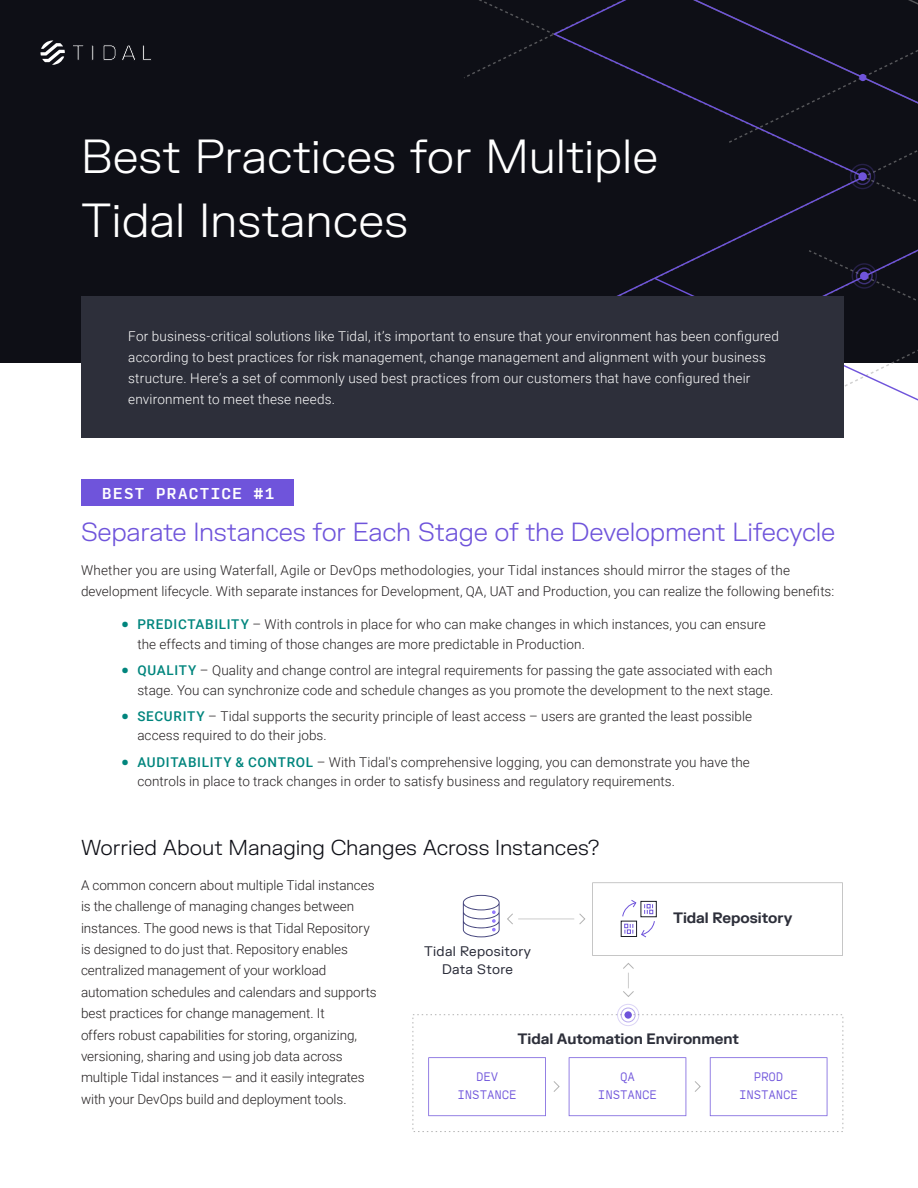
<style>
.page{position:relative;width:918px;height:1188px;background:#fff}
.page>*{position:absolute;margin:0;border:0;box-sizing:border-box;transform-origin:0 0}
.Headline{font:300 46.5px/64.5px "FK Grotesk";color:#fff}
.Best_Practice_-_Head{font:300 25.5px "FK Grotesk";letter-spacing:-.01em;color:#6f54db}
.H3-section_subhead{font:300 21px "FK Grotesk";letter-spacing:-.005em;color:#0e0f16}
.Best_Practice_-_Head-2{font:500 15px "Input Mono";letter-spacing:.09em;color:#fff}
.t1{font:700 14.7px "FK Grotesk";color:#2d2f3a}
.body{font:300 13.5px/21.3px "Roboto";color:#231f20}
.body_-_indented_list{font:300 13.5px/19.5px "Roboto";letter-spacing:.005em;color:#231f20}
.body-2{font:300 13.5px/21px "Roboto";letter-spacing:.015em;color:#fff}
.t2{font:13.2px/17.7px "FK Grotesk";letter-spacing:.025em;color:#282a37;text-align:center}
.t3{font:300 11.7px/17.2px "Input Mono";letter-spacing:-.01em;color:#6f54db;text-align:center}
.s1{font-family:"FK Grotesk";font-size:18px;color:#00857d}
.s2{font-weight:500;color:#00857d}
</style>
<div class="page">
<div style="left:0;top:0;width:918px;height:363px;background:#0e0f16"></div>
<svg style="left:582px;top:0;width:336px;height:277px"></svg>
<div style="left:859px;top:74px;width:7px;height:7px;background:#6f54db;border-radius:50%"></div>
<div style="left:858px;top:172px;width:9px;height:9px;background:#6f54db;border-radius:50%"></div>
<div style="left:850px;top:164px;width:25px;height:25px;border:1px solid #6f54db;border-radius:50%"></div>
<div style="left:854px;top:168px;width:17px;height:17px;border:1px solid #6f54db;border-radius:50%"></div>
<div style="left:860px;top:272px;width:9px;height:8px;background:#6f54db;border-radius:50%"></div>
<div style="left:852px;top:263px;width:25px;height:26px;border:1px solid #6f54db;border-radius:50%"></div>
<div style="left:856px;top:267px;width:17px;height:17px;border:1px solid #6f54db;border-radius:50%"></div>
<svg style="left:616px;top:277px;width:302px;height:124px"></svg>
<svg style="left:40px;top:40px;width:25px;height:25px"></svg>
<svg style="left:73px;top:45px;width:11px;height:15px"></svg>
<svg style="left:92px;top:45px;width:2px;height:15px"></svg>
<svg style="left:143px;top:45px;width:8px;height:16px"></svg>
<svg style="left:103px;top:45px;width:33px;height:16px"></svg>
<div style="left:81px;top:479px;width:213px;height:27px;background:#6f54db"></div>
<div style="left:413px;top:1014px;width:430px;height:118px;border:1px dashed #b3b3b3"></div>
<svg style="left:710px;top:1057px;width:117px;height:59px"></svg>
<div style="left:625px;top:1011px;width:7px;height:8px;background:#6f54db;border-radius:50%"></div>
<div style="left:617px;top:1004px;width:22px;height:22px;border:1px solid #6f54db;border-radius:50%"></div>
<div style="left:621px;top:1008px;width:15px;height:14px;border:1px solid #6f54db;border-radius:50%"></div>
<svg style="left:569px;top:1057px;width:117px;height:59px"></svg>
<svg style="left:428px;top:1057px;width:118px;height:59px"></svg>
<svg style="left:463px;top:895px;width:37px;height:42px"></svg>
<svg style="left:592px;top:882px;width:251px;height:74px"></svg>
<hr style="left:518px;top:919px;width:56px;height:1px;background:#ccc">
<svg style="left:507px;top:913px;width:6px;height:12px"></svg>
<svg style="left:579px;top:913px;width:6px;height:11px"></svg>
<svg style="left:553px;top:1081px;width:7px;height:11px"></svg>
<svg style="left:695px;top:1081px;width:6px;height:11px"></svg>
<svg style="left:623px;top:963px;width:11px;height:34px"></svg>
<div style="left:81px;top:296px;width:763px;height:142px;background:#2d2f3a"></div>
<p class="Headline" style="left:81px;top:122px;width:579px">Best Practices for Multiple<br>Tidal Instances</p>
<p class="body-2" style="left:128px;top:325px;width:652px">For business-critical solutions like Tidal, it’s important to ensure that your environment has been configured according to best practices for risk management, change management and alignment with your business structure. Here’s a set of commonly used best practices from our customers that have configured their environment to meet these needs.</p>
<p class="Best_Practice_-_Head-2" style="left:102px;top:479px;width:173px">BEST PRACTICE #1</p>
<p class="Best_Practice_-_Head" style="left:81px;top:513px;width:756px">Separate Instances for Each Stage of the Development Lifecycle</p>
<p class="body" style="left:81px;top:559px;width:755px">Whether you are using Waterfall, Agile or DevOps methodologies, your Tidal instances should mirror the stages of the development lifecycle. With separate instances for Development, QA, UAT and Production, you can realize the following benefits:</p>
<p class="body_-_indented_list" style="left:137px;top:614px;width:630px;text-indent:-16px"><span class="s1">•</span> <span class="s2">PREDICTABILITY</span> – With controls in place for who can make changes in which instances, you can ensure the effects and timing of those changes are more predictable in Production.</p>
<p class="body_-_indented_list" style="left:122px;top:660px;width:654px;text-align:right"><span class="s1">•</span> <span class="s2">QUALITY</span> – Quality and change control are integral requirements for passing the gate associated with each stage. You can synchronize code and schedule changes as you promote the development to the next stage.</p>
<p class="body_-_indented_list" style="left:137px;top:706px;width:616px;text-indent:-16px"><span class="s1">•</span> <span class="s2">SECURITY</span> – Tidal supports the security principle of least access – users are granted the least possible access required to do their jobs.</p>
<p class="body_-_indented_list" style="left:137px;top:751px;width:614px;text-indent:-16px"><span class="s1">•</span> <span class="s2">AUDITABILITY &amp; CONTROL</span> – With Tidal's comprehensive logging, you can demonstrate you have the controls in place to track changes in order to satisfy business and regulatory requirements.</p>
<p class="H3-section_subhead" style="left:81px;top:832px;width:520px">Worried About Managing Changes Across Instances?</p>
<p class="body" style="left:81px;top:874px;width:297px">A common concern about multiple Tidal instances is the challenge of managing changes between instances. The good news is that Tidal Repository is designed to do just that. Repository enables centralized management of your workload automation schedules and calendars and supports best practices for change management. It<br>offers robust capabilities for storing, organizing, versioning, sharing and using job data across multiple Tidal instances — and it easily integrates with your DevOps build and deployment tools.</p>
<p class="t2" style="left:424px;top:942px;width:108px">Tidal Repository<br>Data Store</p>
<p class="t1" style="left:673px;top:907px;width:121px">Tidal Repository</p>
<p class="t1" style="left:518px;top:1027px;width:223px">Tidal Automation Environment</p>
<p class="t3" style="left:458px;top:1068px;width:61px">DEV<br>INSTANCE</p>
<p class="t3" style="left:598px;top:1068px;width:61px">QA<br>INSTANCE</p>
<p class="t3" style="left:739px;top:1068px;width:61px">PROD<br>INSTANCE</p>
</div>
